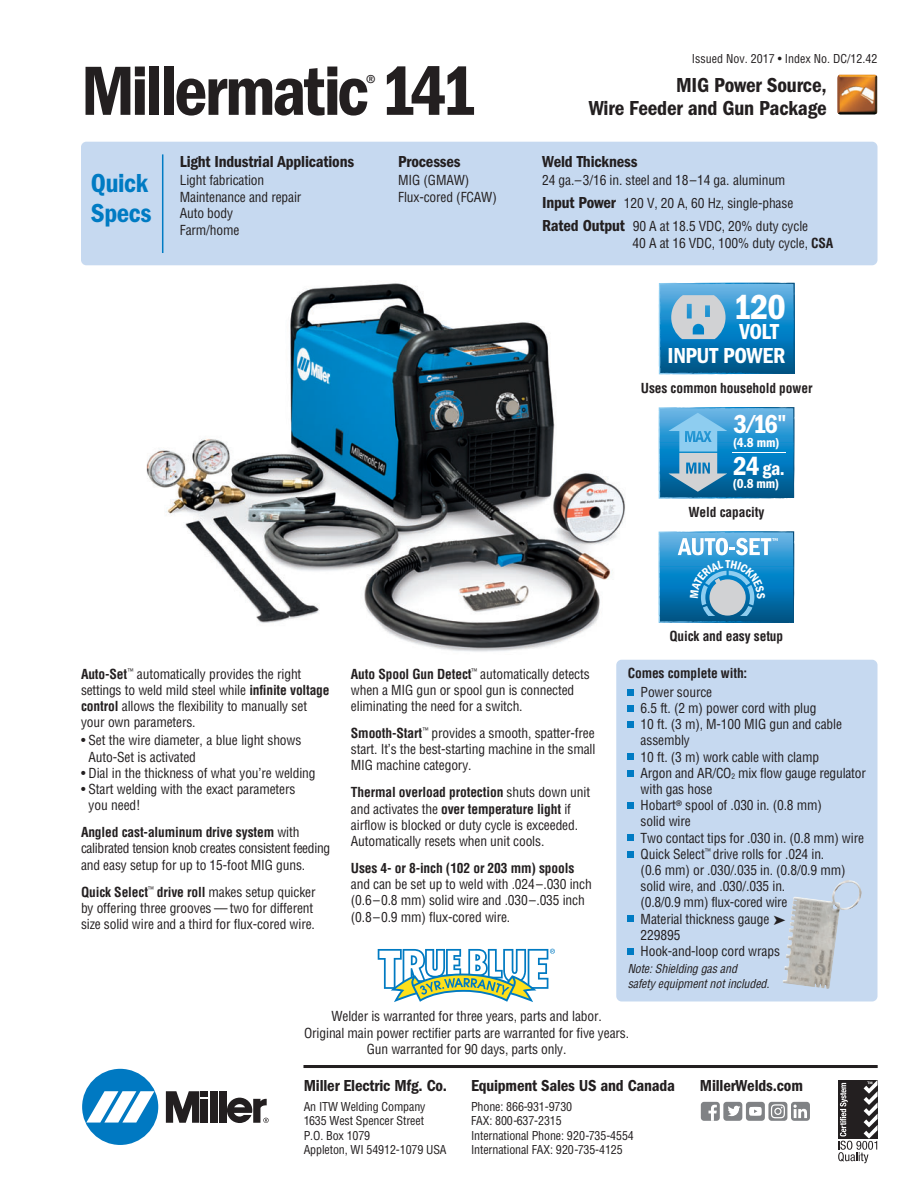
<style>
.page{position:relative;width:918px;height:1188px;background:#fff}
.page>*{position:absolute;margin:0;border:0;box-sizing:border-box;transform-origin:0 0}
.t1{font:72px "ITC Franklin Gothic Std Dm Cd";letter-spacing:-.045em;color:#231f20}
.t2{font:36px "ITC Franklin Gothic Std Dm Cd";color:#fff}
.t3{font:27px/30px "ITC Franklin Gothic Std Dm Cd";letter-spacing:-.015em;color:#007bc3}
.t4{font:27px "ITC Franklin Gothic Std Dm Cd";color:#fff}
.t5{font:22.5px/23.9px "ITC Franklin Gothic Std Dm Cd";letter-spacing:-.02em;color:#fff;text-align:right}
.t6{font:21px/22.5px "ITC Franklin Gothic Std Dm Cd";letter-spacing:-.01em;color:#231f20;text-align:right}
.t7{font:condensed 21px "ITC Franklin Gothic Std";color:#231f20}
.t8{font:21px "ITC Franklin Gothic Std Dm Cd";color:#fff}
.t9{font:19.5px "ITC Franklin Gothic Std Dm Cd";color:#fff}
.t10{font:16.5px "ITC Franklin Gothic Std Dm Cd";letter-spacing:-.01em;color:#231f20}
.t11{font:condensed 13.5px/16.2px "Helvetica";letter-spacing:-.01em;color:#231f20}
.t12{font:700 condensed 13.5px "Helvetica";letter-spacing:-.01em;color:#231f20}
.t13{font:13.5px "ITC Franklin Gothic Std Dm Cd";color:#fff}
.t14{font:condensed 12px/14.4px "Helvetica";letter-spacing:-.01em;color:#231f20}
.t15{font:italic condensed 12px/14.4px "Helvetica";color:#231f20}
.s1{font-family:"ITC Franklin Gothic Std Dm Cd";font-stretch:normal;font-size:16.5px}
.s2{font-weight:700}
.s3{font-size:27px}
</style>
<div class="page">
<img style="left:146px;top:283px;width:517px;height:378px">
<div style="left:81px;top:142px;width:797px;height:123px;background:#c6d9f0;border-radius:5px"></div>
<img style="left:837px;top:74px;width:40px;height:41px">
<svg style="left:378px;top:949px;width:177px;height:53px"></svg>
<div style="left:616px;top:660px;width:262px;height:341px;background:#c6d9f0;border-radius:5px"></div>
<svg style="left:628px;top:689px;width:6px;height:6px"></svg>
<div style="left:628px;top:705px;width:6px;height:7px;background:#007bc3"></div>
<div style="left:628px;top:721px;width:6px;height:7px;background:#007bc3"></div>
<svg style="left:628px;top:754px;width:6px;height:6px"></svg>
<svg style="left:628px;top:770px;width:6px;height:6px"></svg>
<div style="left:628px;top:802px;width:6px;height:7px;background:#007bc3"></div>
<svg style="left:628px;top:835px;width:6px;height:6px"></svg>
<svg style="left:628px;top:851px;width:6px;height:6px"></svg>
<div style="left:628px;top:948px;width:6px;height:7px;background:#007bc3"></div>
<svg style="left:628px;top:916px;width:6px;height:6px"></svg>
<img style="left:783px;top:880px;width:79px;height:109px">
<hr style="left:162px;top:154px;width:1px;height:99px;background:#007bc3">
<svg style="left:659px;top:283px;width:135px;height:92px;background:#3b91c2"></svg>
<svg style="left:658px;top:407px;width:136px;height:92px;background:#3c94c6"></svg>
<hr style="left:304px;top:1065px;width:573px;height:3px;background:#231f20">
<div style="left:82px;top:1069px;width:76px;height:76px;background:#0079c2;border-radius:50%"></div>
<svg style="left:86px;top:1091px;width:68px;height:32px"></svg>
<div style="left:210px;top:1091px;width:7px;height:32px;background:#231f20"></div>
<div style="left:219px;top:1091px;width:7px;height:32px;background:#231f20"></div>
<div style="left:201px;top:1091px;width:7px;height:6px;background:#231f20"></div>
<div style="left:201px;top:1099px;width:7px;height:24px;background:#231f20"></div>
<svg style="left:166px;top:1091px;width:33px;height:32px"></svg>
<svg style="left:227px;top:1098px;width:42px;height:25px"></svg>
<svg style="left:838px;top:1080px;width:40px;height:83px"></svg>
<div style="left:791px;top:1102px;width:19px;height:19px;background:#808285;border-radius:3px"></div>
<svg style="left:793px;top:1105px;width:14px;height:13px"></svg>
<div style="left:723px;top:1102px;width:19px;height:19px;background:#808285;border-radius:3px"></div>
<svg style="left:728px;top:1106px;width:12px;height:10px"></svg>
<div style="left:746px;top:1102px;width:19px;height:19px;background:#808285;border-radius:3px"></div>
<svg style="left:749px;top:1107px;width:13px;height:9px"></svg>
<div style="left:701px;top:1102px;width:19px;height:19px;background:#808285;border-radius:3px"></div>
<svg style="left:708px;top:1105px;width:9px;height:16px"></svg>
<div style="left:768px;top:1102px;width:19px;height:19px;background:#808285;border-radius:3px"></div>
<svg style="left:771px;top:1104px;width:14px;height:14px"></svg>
<svg style="left:658px;top:531px;width:135px;height:92px;background:#4197c8"></svg>
<svg style="left:783px;top:916px;width:3px;height:9px"></svg>
<h1 class="t1" style="left:81px;top:67px;width:398px">Millermatic 141</h1>
<h3 class="t7" style="left:365px;top:70px;width:12px">®</h3>
<h3 class="t3" style="left:91px;top:171px;width:62px">Quick<br>Specs</h3>
<p class="t10" style="left:180px;top:156px;width:176px">Light Industrial Applications</p>
<p class="t11" style="left:180px;top:173px;width:123px">Light fabrication<br>Maintenance and repair<br>Auto body<br>Farm/home</p>
<p class="t10" style="left:398px;top:156px;width:64px">Processes</p>
<p class="t11" style="left:398px;top:173px;width:100px">MIG (GMAW)<br>Flux-cored (FCAW)</p>
<p class="t14" style="left:692px;top:52px;width:187px">Issued Nov. 2017 • Index No. DC/12.42</p>
<h3 class="t6" style="left:589px;top:76px;width:240px">MIG Power Source,<br>Wire Feeder and Gun Package</h3>
<p class="t10" style="left:542px;top:156px;width:97px">Weld Thickness</p>
<p class="t11" style="left:542px;top:170px;width:268px;line-height:23px">24 ga.–3/16 in. steel and 18–14 ga. aluminum<br><span class="s1">Input Power</span> 120 V, 20 A, 60 Hz, single-phase<br><span class="s1">Rated Output</span> 90 A at 18.5 VDC, 20% duty cycle</p>
<p class="t11" style="left:633px;top:236px;width:202px">40 A at 16 VDC, 100% duty cycle, <span class="s2">CSA</span></p>
<h2 class="t2" style="left:733px;top:286px;width:54px">120</h2>
<h3 class="t5" style="left:668px;top:319px;width:119px">VOLT<br>INPUT POWER</h3>
<p class="t12" style="left:641px;top:380px;width:173px">Uses common household power</p>
<h3 class="t8" style="left:778px;top:409px;width:10px">"</h3>
<h3 class="t4" style="left:733px;top:408px;width:46px">3∕16</h3>
<p class="t13" style="left:733px;top:434px;width:48px">(4.8 mm)</p>
<h3 class="t9" style="left:733px;top:457px;width:53px"><span class="s3">24</span> ga.</h3>
<p class="t13" style="left:733px;top:476px;width:48px">(0.8 mm)</p>
<p class="t12" style="left:689px;top:505px;width:77px">Weld capacity</p>
<p class="t12" style="left:669px;top:629px;width:115px">Quick and easy setup</p>
<p class="t11" style="left:81px;top:667px;width:250px"><span class="s2">Auto-Set</span><sup>™</sup> automatically provides the right settings to weld mild steel while <span class="s2">infinite voltage control</span> allows the flexibility to manually set your own parameters.</p>
<p class="t11" style="left:89px;top:734px;width:214px;text-indent:-8px">• Set the wire diameter, a blue light shows<br>Auto-Set is activated</p>
<p class="t11" style="left:81px;top:766px;width:236px">• Dial in the thickness of what you’re welding</p>
<p class="t11" style="left:89px;top:782px;width:208px;text-indent:-8px">• Start welding with the exact parameters you need!</p>
<p class="t11" style="left:81px;top:825px;width:251px"><span class="s2">Angled cast-aluminum drive system</span> with calibrated tension knob creates consistent feeding and easy setup for up to 15-foot MIG guns.</p>
<p class="t11" style="left:81px;top:885px;width:236px"><span class="s2">Quick Select</span><sup>™</sup> <span class="s2">drive roll</span> makes setup quicker by offering three grooves — two for different size solid wire and a third for flux-cored wire.</p>
<p class="t11" style="left:351px;top:667px;width:240px"><span class="s2">Auto Spool Gun Detect</span><sup>™</sup> automatically detects when a MIG gun or spool gun is connected eliminating the need for a switch.</p>
<p class="t11" style="left:351px;top:726px;width:246px;text-align:justify"><span class="s2">Smooth-Start</span><sup>™</sup> provides a smooth, spatter-free start. It’s the best-starting machine in the small MIG machine category.</p>
<p class="t11" style="left:351px;top:785px;width:241px"><span class="s2">Thermal overload protection</span> shuts down unit and activates the <span class="s2">over temperature light</span> if airflow is blocked or duty cycle is exceeded.<br>Automatically resets when unit cools.</p>
<p class="t12" style="left:351px;top:863px;width:225px">Uses 4- or 8-inch (102 or 203 mm) spools</p>
<p class="t11" style="left:351px;top:877px;width:242px">and can be set up to weld with .024–.030 inch (0.6–0.8 mm) solid wire and .030–.035 inch (0.8–0.9 mm) flux-cored wire.</p>
<p class="t12" style="left:628px;top:668px;width:121px">Comes complete with:</p>
<p class="t11" style="left:641px;top:685px;width:227px">Power source<br>6.5 ft. (2 m) power cord with plug<br>10 ft. (3 m), M-100 MIG gun and cable assembly<br>10 ft. (3 m) work cable with clamp<br>Argon and AR/CO<sub>2</sub> mix flow gauge regulator with gas hose<br>Hobart<sup>®</sup> spool of .030 in. (0.8 mm)<br>solid wire<br>Two contact tips for .030 in. (0.8 mm) wire<br>Quick Select<sup>™</sup> drive rolls for .024 in.<br>(0.6 mm) or .030/.035 in. (0.8/0.9 mm) solid wire, and .030/.035 in.<br>(0.8/0.9 mm) flux-cored wire<br>Material thickness gauge<br>229895<br>Hook-and-loop cord wraps</p>
<p class="t15" style="left:628px;top:963px;width:146px">Note:Shielding gas and<br>safety equipmentnotincluded.</p>
<p class="t11" style="left:304px;top:1010px;width:326px;text-align:center">Welder is warranted for three years, parts and labor.<br>Original main power rectifier parts are warranted for five years.<br>Gun warranted for 90 days, parts only.</p>
<p class="t10" style="left:304px;top:1080px;width:145px">Miller Electric Mfg. Co.</p>
<p class="t14" style="left:304px;top:1100px;width:144px">An ITW Welding Company<br>1635 West Spencer Street<br>P.O. Box 1079<br>Appleton, WI 54912-1079 USA</p>
<p class="t10" style="left:471px;top:1080px;width:206px">Equipment Sales US and Canada</p>
<p class="t10" style="left:700px;top:1080px;width:105px">MillerWelds.com</p>
<p class="t14" style="left:471px;top:1100px;width:164px">Phone: 866-931-9730<br>FAX: 800-637-2315<br>International Phone: 920-735-4554<br>International FAX: 920-735-4125</p>
</div>
